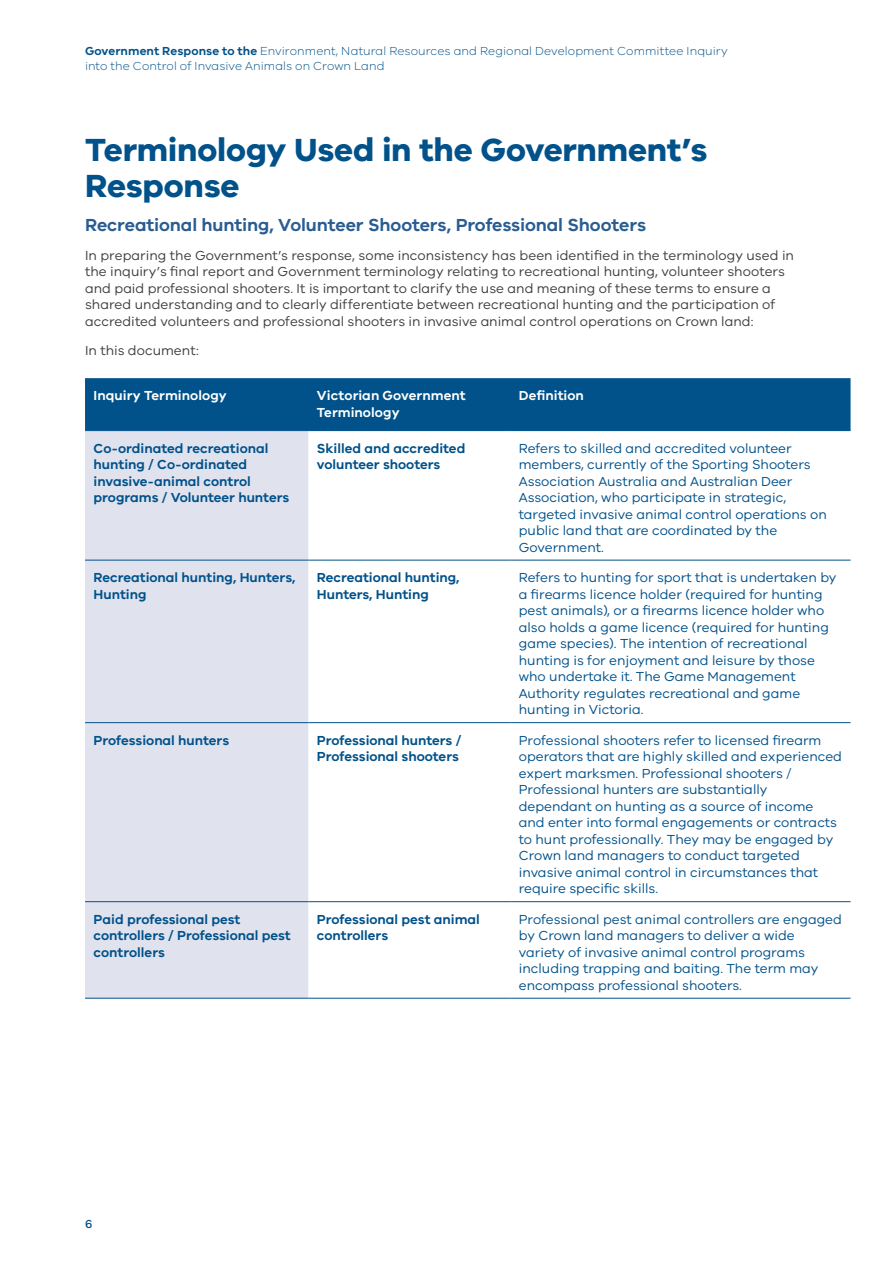
<style>
.page{position:relative;width:893px;height:1263px;background:#fff}
.page>*{position:absolute;margin:0;border:0;box-sizing:border-box;transform-origin:0 0}
.t1{font:700 33px/36px "VIC";letter-spacing:-.005em;color:#01518a}
.t2{font:600 18px "VIC";letter-spacing:-.005em;color:#295c91}
.t3{font:13.5px/16.5px "VIC";color:#01518a}
.t4{font:13.5px/16.5px "VIC";color:#3e3e3f}
.t5{font:600 13.5px/16.5px "VIC";color:#01518a}
.t6{font:600 13.5px/16.5px "VIC";letter-spacing:.005em;color:#fff}
.t7{font:300 12px/15px "VIC";letter-spacing:.005em;color:#01518a}
.t8{font:500 12px "VIC";color:#01518a}
.s1{font-weight:600}
</style>
<div class="page">
<div style="left:85px;top:378px;width:765px;height:52px;background:#01518a"></div>
<div style="left:85px;top:431px;width:223px;height:567px;background:#e0e3ee"></div>
<hr style="left:85px;top:430px;width:223px;height:1px;background:#01518a">
<hr style="left:308px;top:430px;width:202px;height:1px;background:#01518a">
<hr style="left:510px;top:430px;width:340px;height:1px;background:#01518a">
<hr style="left:85px;top:560px;width:223px;height:1px;background:#01518a">
<hr style="left:308px;top:560px;width:202px;height:1px;background:#01518a">
<hr style="left:510px;top:560px;width:340px;height:1px;background:#01518a">
<hr style="left:85px;top:722px;width:223px;height:1px;background:#01518a">
<hr style="left:308px;top:722px;width:202px;height:1px;background:#01518a">
<hr style="left:510px;top:722px;width:340px;height:1px;background:#01518a">
<hr style="left:85px;top:901px;width:223px;height:1px;background:#01518a">
<hr style="left:308px;top:901px;width:202px;height:1px;background:#01518a">
<hr style="left:510px;top:901px;width:340px;height:1px;background:#01518a">
<hr style="left:85px;top:998px;width:223px;height:1px;background:#01518a">
<hr style="left:308px;top:998px;width:202px;height:1px;background:#01518a">
<hr style="left:510px;top:998px;width:340px;height:1px;background:#01518a">
<p class="t7" style="left:85px;top:43px;width:644px"><span class="s1">Government Response to the</span> Environment, Natural Resources and Regional Development Committee Inquiry into the Control of Invasive Animals on Crown Land</p>
<h1 class="t1" style="left:85px;top:130px;width:624px">Terminology Used in the Government’s<br>Response</h1>
<h2 class="t2" style="left:85px;top:214px;width:563px">Recreational hunting, Volunteer Shooters, Professional Shooters</h2>
<p class="t4" style="left:85px;top:247px;width:710px">In preparing the Government’s response, some inconsistency has been identified in the terminology used in the inquiry’s final report and Government terminology relating to recreational hunting, volunteer shooters and paid professional shooters. It is important to clarify the use and meaning of these terms to ensure a shared understanding and to clearly differentiate between recreational hunting and the participation of accredited volunteers and professional shooters in invasive animal control operations on Crown land:</p>
<p class="t4" style="left:85px;top:342px;width:115px">In this document:</p>
<p class="t6" style="left:94px;top:387px;width:135px">Inquiry Terminology</p>
<p class="t6" style="left:317px;top:387px;width:150px">Victorian Government<br>Terminology</p>
<p class="t6" style="left:519px;top:387px;width:67px">Definition</p>
<p class="t5" style="left:94px;top:439px;width:197px">Co-ordinated recreational hunting / Co-ordinated invasive-animal control programs / Volunteer hunters</p>
<p class="t5" style="left:317px;top:439px;width:150px">Skilled and accredited volunteer shooters</p>
<p class="t3" style="left:519px;top:439px;width:309px">Refers to skilled and accredited volunteer members, currently of the Sporting Shooters Association Australia and Australian Deer Association, who participate in strategic, targeted invasive animal control operations on public land that are coordinated by the Government.</p>
<p class="t5" style="left:94px;top:569px;width:203px">Recreational hunting, Hunters,<br>Hunting</p>
<p class="t5" style="left:317px;top:569px;width:144px">Recreational hunting,<br>Hunters, Hunting</p>
<p class="t3" style="left:519px;top:569px;width:319px">Refers to hunting for sport that is undertaken by a firearms licence holder (required for hunting pest animals), or a firearms licence holder who also holds a game licence (required for hunting game species). The intention of recreational hunting is for enjoyment and leisure by those who undertake it. The Game Management Authority regulates recreational and game hunting in Victoria.</p>
<p class="t5" style="left:94px;top:731px;width:137px">Professional hunters</p>
<p class="t5" style="left:317px;top:731px;width:146px">Professional hunters /<br>Professional shooters</p>
<p class="t3" style="left:519px;top:731px;width:325px">Professional shooters refer to licensed firearm operators that are highly skilled and experienced expert marksmen. Professional shooters / Professional hunters are substantially dependant on hunting as a source of income and enter into formal engagements or contracts to hunt professionally. They may be engaged by Crown land managers to conduct targeted invasive animal control in circumstances that require specific skills.</p>
<p class="t5" style="left:94px;top:910px;width:199px">Paid professional pest controllers / Professional pest controllers</p>
<p class="t5" style="left:317px;top:910px;width:165px">Professional pest animal controllers</p>
<p class="t3" style="left:519px;top:910px;width:325px">Professional pest animal controllers are engaged by Crown land managers to deliver a wide variety of invasive animal control programs including trapping and baiting. The term may encompass professional shooters.</p>
<p class="t8" style="left:85px;top:1217px;width:9px">6</p>
</div>
